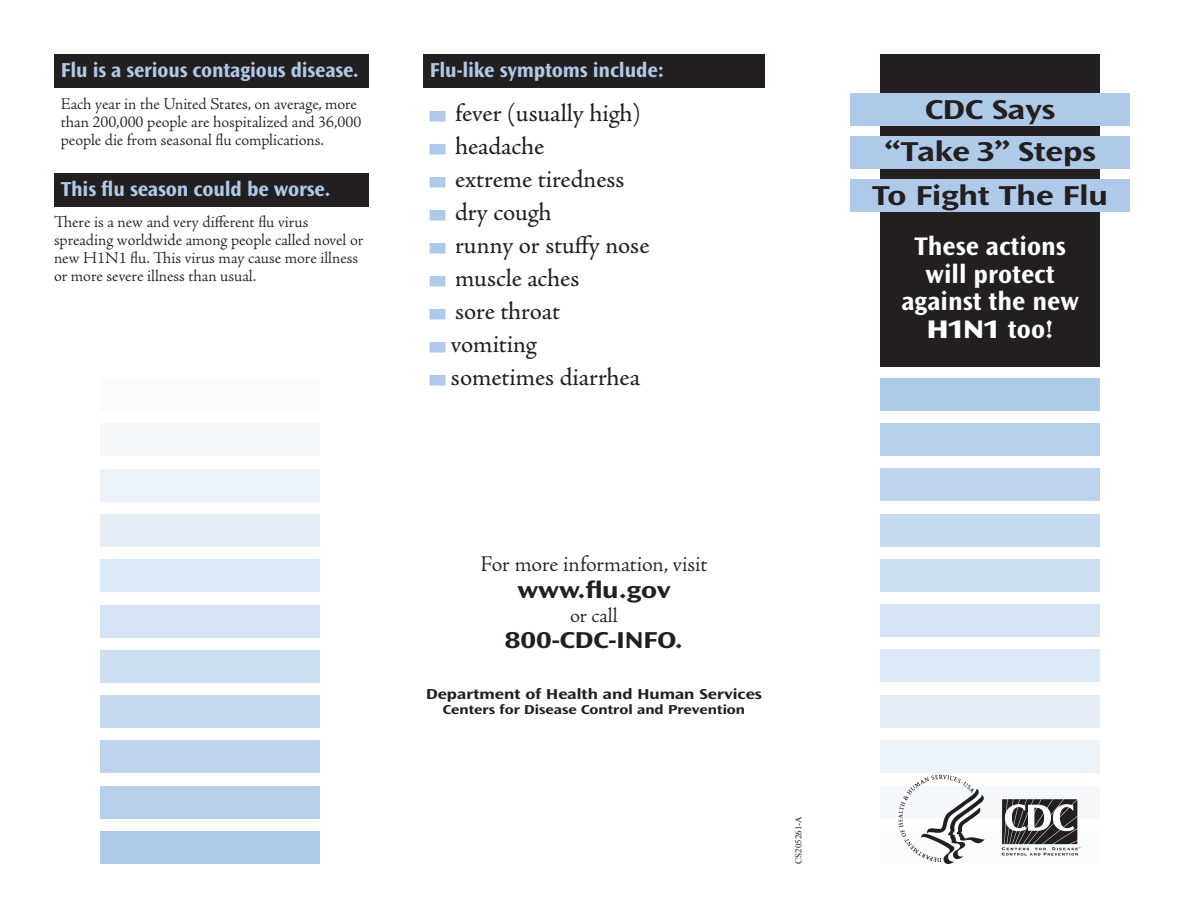
<style>
.page{position:relative;width:1188px;height:918px;background:#fff}
.page>*{position:absolute;margin:0;border:0;box-sizing:border-box;transform-origin:0 0}
.body{font:700 expanded 28.5px "Ocean Sans Std";color:#231f20}
.body-2{font:700 26.55px/27.9px "Ocean Sans Std";color:#fff;text-align:center}
.body_15_leading{font:25.5px "Adobe Jenson Pro";letter-spacing:-.005em;color:#231f20}
.Heading_-_Ocean{font:700 expanded 24px "Ocean Sans Std";color:#231f20}
.body-3{font:300 22.5px "Adobe Jenson Pro";letter-spacing:-.005em;color:#231f20}
._123_Headers{font:700 21px "Ocean Sans Std";letter-spacing:-.01em;color:#afcae9}
.body-4{font:300 21px "Adobe Jenson Pro";color:#231f20}
.body-5{font:300 16.5px/18px "Adobe Jenson Pro";color:#231f20}
.Heading_-_Ocean-2{font:700 expanded 15px "Ocean Sans Std";color:#231f20}
.Heading_-_Ocean-3{font:700 expanded 13.5px "Ocean Sans Std";color:#231f20}
.t1{font:9px "Times New Roman";color:#231f20}
.s1{color:#afcae9}
.s2{font-weight:800;font-stretch:expanded}
</style>
<div class="page">
<div style="left:423px;top:54px;width:342px;height:34px;background:#231f20"></div>
<div style="left:54px;top:173px;width:315px;height:34px;background:#231f20"></div>
<div style="left:54px;top:54px;width:315px;height:34px;background:#231f20"></div>
<div style="left:880px;top:740px;width:220px;height:33px;background:#edf3fa"></div>
<div style="left:880px;top:378px;width:220px;height:33px;background:#afcae9"></div>
<div style="left:880px;top:514px;width:220px;height:32px;background:#c5d9ef"></div>
<div style="left:880px;top:650px;width:220px;height:32px;background:#dce9f6"></div>
<div style="left:880px;top:423px;width:220px;height:33px;background:#b6cfeb"></div>
<div style="left:880px;top:559px;width:220px;height:33px;background:#cedff1"></div>
<div style="left:880px;top:695px;width:220px;height:33px;background:#e5eef8"></div>
<div style="left:880px;top:468px;width:220px;height:33px;background:#bed4ed"></div>
<div style="left:880px;top:604px;width:220px;height:33px;background:#d5e3f4"></div>
<div style="left:880px;top:786px;width:220px;height:32px;background:#f6f9fc"></div>
<div style="left:880px;top:831px;width:220px;height:33px;background:#fafbfd"></div>
<div style="left:880px;top:54px;width:220px;height:312px;background:#231f20"></div>
<div style="left:850px;top:93px;width:280px;height:33px;background:#afcae9"></div>
<div style="left:850px;top:136px;width:280px;height:33px;background:#afcae9"></div>
<div style="left:850px;top:179px;width:280px;height:33px;background:#afcae9"></div>
<svg style="left:899px;top:775px;width:86px;height:89px"></svg>
<div style="left:1001px;top:798px;width:77px;height:47px;border:1px solid #fff"></div>
<svg style="left:1002px;top:799px;width:78px;height:57px"></svg>
<div style="left:100px;top:469px;width:220px;height:33px;background:#edf3fa"></div>
<div style="left:100px;top:831px;width:220px;height:33px;background:#afcae9"></div>
<div style="left:100px;top:695px;width:220px;height:33px;background:#c5d9ef"></div>
<div style="left:100px;top:559px;width:220px;height:33px;background:#dce9f6"></div>
<div style="left:100px;top:786px;width:220px;height:33px;background:#b6cfeb"></div>
<div style="left:100px;top:650px;width:220px;height:33px;background:#cedff1"></div>
<div style="left:100px;top:514px;width:220px;height:33px;background:#e5eef8"></div>
<div style="left:100px;top:741px;width:220px;height:32px;background:#bed4ed"></div>
<div style="left:100px;top:605px;width:220px;height:32px;background:#d5e3f4"></div>
<div style="left:100px;top:423px;width:220px;height:33px;background:#f6f9fc"></div>
<div style="left:100px;top:378px;width:220px;height:33px;background:#fafbfd"></div>
<p class="_123_Headers" style="left:61px;top:59px;width:300px">Flu is a serious contagious disease.</p>
<p class="body-5" style="left:61px;top:95px;width:302px">Each year in the United States, on average, more than 200,000 people are hospitalized and 36,000 people die from seasonal flu complications.</p>
<p class="_123_Headers" style="left:61px;top:177px;width:271px">This flu season could be worse.</p>
<p class="body-5" style="left:54px;top:214px;width:311px">There is a new and very different flu virus spreading worldwide among people called novel or new H1N1 flu. This virus may cause more illness or more severe illness than usual.</p>
<p class="_123_Headers" style="left:430px;top:59px;width:236px">Flu-like symptoms include:</p>
<p class="body_15_leading" style="left:430px;top:99px;width:213px"><span class="s1">■</span> fever (usually high)</p>
<p class="body_15_leading" style="left:430px;top:132px;width:116px"><span class="s1">■</span> headache</p>
<p class="body_15_leading" style="left:430px;top:165px;width:196px"><span class="s1">■</span> extreme tiredness</p>
<p class="body_15_leading" style="left:430px;top:198px;width:123px"><span class="s1">■</span> dry cough</p>
<p class="body_15_leading" style="left:430px;top:231px;width:221px"><span class="s1">■</span> runny or stuffy nose</p>
<p class="body_15_leading" style="left:430px;top:264px;width:151px"><span class="s1">■</span> muscle aches</p>
<p class="body_15_leading" style="left:430px;top:297px;width:132px"><span class="s1">■</span> sore throat</p>
<p class="body_15_leading" style="left:430px;top:330px;width:109px"><span class="s1">■</span> vomiting</p>
<p class="body_15_leading" style="left:430px;top:363px;width:212px"><span class="s1">■</span> sometimes diarrhea</p>
<p class="body-3" style="left:480px;top:551px;width:229px">For more information, visit</p>
<p class="Heading_-_Ocean" style="left:517px;top:577px;width:155px">www.flu.gov</p>
<p class="body-4" style="left:570px;top:604px;width:49px">or call</p>
<p class="Heading_-_Ocean" style="left:505px;top:626px;width:180px">800-CDC-INFO.</p>
<p class="Heading_-_Ocean-2" style="left:426px;top:685px;width:337px">Department of Health and Human Services</p>
<p class="Heading_-_Ocean-3" style="left:443px;top:702px;width:304px">Centers for Disease Control and Prevention</p>
<p class="t1" style="left:793px;top:864px;width:49px;rotate:-90deg">CS205261-A</p>
<p class="body" style="left:925px;top:93px;width:132px">CDC Says</p>
<p class="body" style="left:884px;top:135px;width:213px">“Take 3” Steps</p>
<p class="body" style="left:872px;top:179px;width:237px">To Fight The Flu</p>
<p class="body-2" style="left:901px;top:232px;width:179px">These actions will protect against the new<br><span class="s2">H1N1</span> too!</p>
</div>
